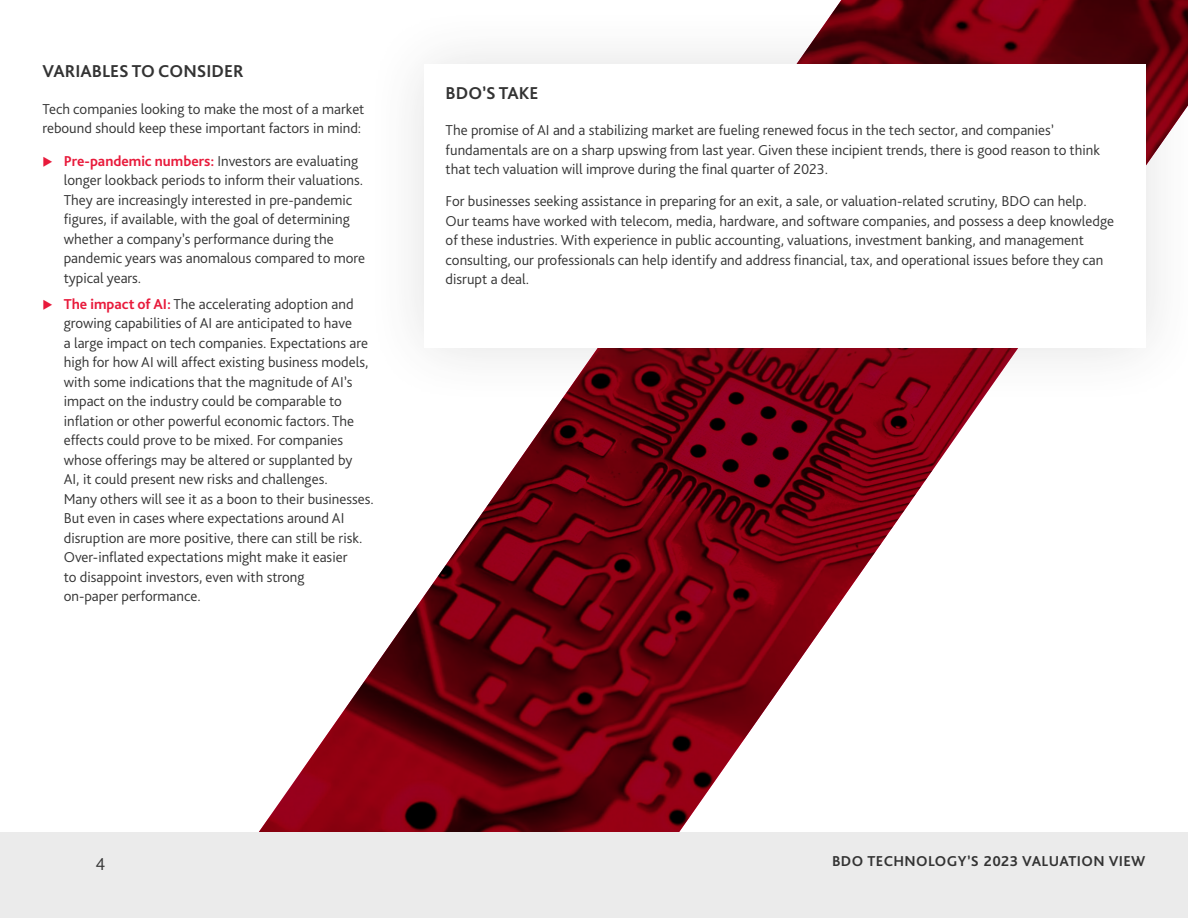
<style>
.page{position:relative;width:1188px;height:918px;background:#fff}
.page>*{position:absolute;margin:0;border:0;box-sizing:border-box;transform-origin:0 0}
.t1{font:700 18px "Bliss Pro";color:#333}
.t2{font:300 18px "Bliss Pro";color:#333}
.t3{font:300 15px/19.5px "Bliss Pro";color:#333}
.t4{font:700 15px "Bliss Pro";letter-spacing:.025em;color:#333}
.s1{font-weight:700;color:#e81a3b}
</style>
<div class="page">
<img style="left:245px;top:0;width:943px;height:833px">
<div style="left:364px;top:4px;width:824px;height:403px;background:#333;opacity:.15"></div>
<div style="left:424px;top:64px;width:721px;height:284px;background:#fff"></div>
<div style="left:0;top:833px;width:1188px;height:85px;background:#ebebeb"></div>
<p class="t1" style="left:43px;top:60px;width:203px">VARIABLES TO CONSIDER</p>
<p class="t3" style="left:43px;top:99px;width:323px">Tech companies looking to make the most of a market rebound should keep these important factors in mind:</p>
<p class="t3" style="left:64px;top:151px;width:303px"><span class="s1">Pre-pandemic numbers:</span> Investors are evaluating longer lookback periods to inform their valuations.<br>They are increasingly interested in pre-pandemic figures, if available, with the goal of determining whether a company’s performance during the pandemic years was anomalous compared to more typical years.</p>
<p class="t3" style="left:64px;top:294px;width:312px"><span class="s1">The impact of AI:</span> The accelerating adoption and growing capabilities of AI are anticipated to have<br>a large impact on tech companies. Expectations are high for how AI will affect existing business models, with some indications that the magnitude of AI’s impact on the industry could be comparable to inflation or other powerful economic factors. The effects could prove to be mixed. For companies whose offerings may be altered or supplanted by<br>AI, it could present new risks and challenges.<br>Many others will see it as a boon to their businesses.<br>But even in cases where expectations around AI disruption are more positive, there can still be risk.<br>Over-inflated expectations might make it easier<br>to disappoint investors, even with strong<br>on-paper performance.</p>
<p class="t1" style="left:446px;top:82px;width:95px">BDO’S TAKE</p>
<p class="t3" style="left:446px;top:120px;width:656px">The promise of AI and a stabilizing market are fueling renewed focus in the tech sector, and companies’ fundamentals are on a sharp upswing from last year. Given these incipient trends, there is good reason to think that tech valuation will improve during the final quarter of 2023.</p>
<p class="t3" style="left:446px;top:191px;width:670px">For businesses seeking assistance in preparing for an exit, a sale, or valuation-related scrutiny, BDO can help.<br>Our teams have worked with telecom, media, hardware, and software companies, and possess a deep knowledge of these industries. With experience in public accounting, valuations, investment banking, and management consulting, our professionals can help identify and address financial, tax, and operational issues before they can disrupt a deal.</p>
<p class="t2" style="left:95px;top:853px;width:11px">4</p>
<p class="t4" style="left:832px;top:851px;width:315px">BDO TECHNOLOGY’S 2023 VALUATION VIEW</p>
</div>
